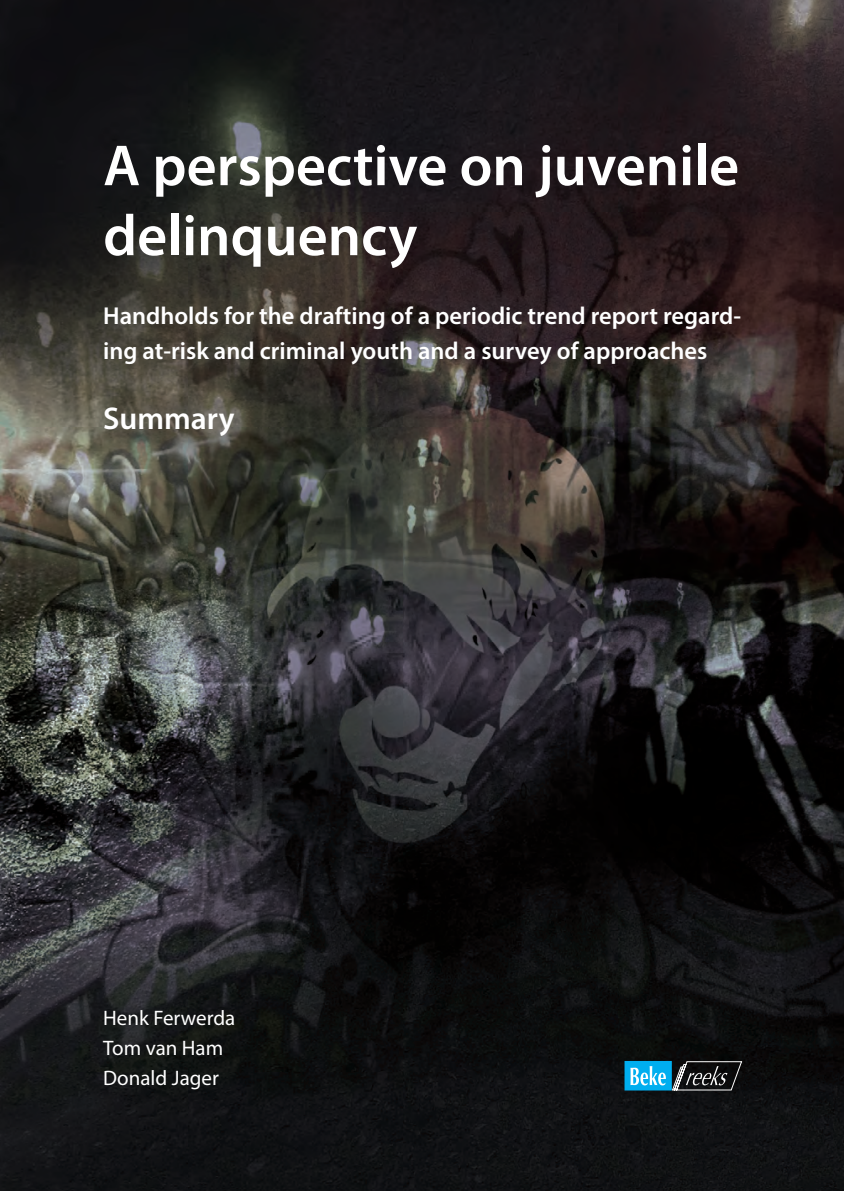
<style>
.page{position:relative;width:844px;height:1191px;background:#fff}
.page>*{position:absolute;margin:0;border:0;box-sizing:border-box;transform-origin:0 0}
.t1{font:600 58.27px "Myriad Pro";color:#fff}
.t2{font:600 31.5px "Myriad Pro";color:#fff}
.t3{font:600 24.5px/35px "Myriad Pro";color:#fff}
.t4{font:21px "Myriad Pro";color:#fff}
</style>
<div class="page">
<img style="left:0;top:0;width:844px;height:1191px">
<svg style="left:624px;top:1061px;width:118px;height:29px;background:#366e84"></svg>
<svg style="left:81px;top:673px;width:12px;height:12px"></svg>
<p class="t1" style="left:103px;top:128px;width:637px">A perspective on juvenile</p>
<p class="t1" style="left:103px;top:198px;width:316px">delinquency</p>
<p class="t3" style="left:103px;top:297px;width:639px">Handholds for the drafting of a periodic trend report regard&shy;ing at-risk and criminal youth and a survey of approaches</p>
<p class="t2" style="left:103px;top:398px;width:133px">Summary</p>
<p class="t4" style="left:103px;top:1005px;width:134px">Henk Ferwerda</p>
<p class="t4" style="left:103px;top:1035px;width:122px">Tom van Ham</p>
<p class="t4" style="left:103px;top:1065px;width:117px">Donald Jager</p>
</div>
